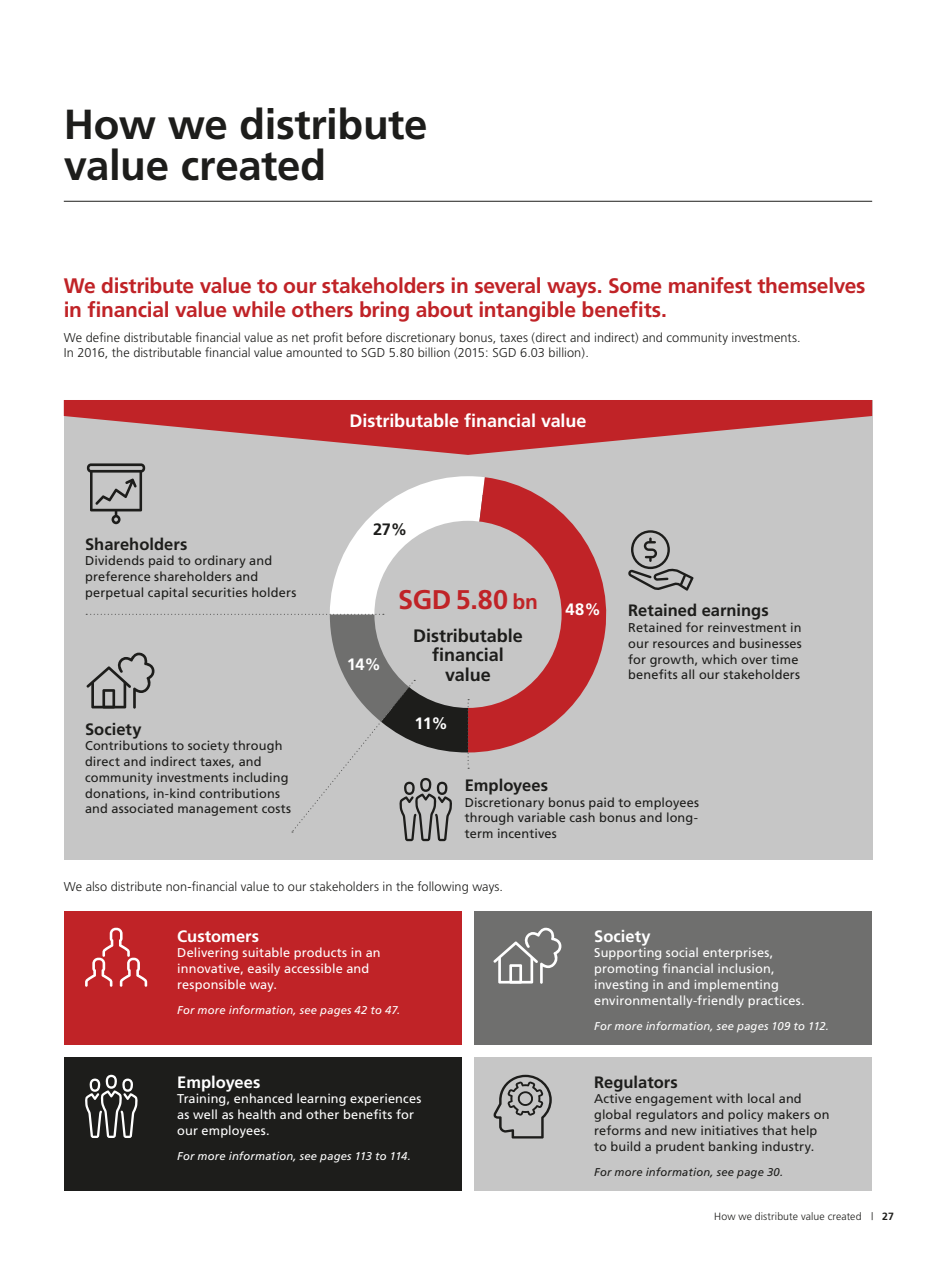
<style>
.page{position:relative;width:936px;height:1276px;background:#fff}
.page>*{position:absolute;margin:0;border:0;box-sizing:border-box;transform-origin:0 0}
.t1{font:700 42px/40.5px "Frutiger";letter-spacing:-.01em;color:#1d1d1b}
.t2{font:700 27px "Frutiger";color:#c02327}
.t3{font:700 21px/24px "Frutiger";letter-spacing:-.01em;color:#c02327}
.t4{font:700 18px/19.5px "Frutiger";color:#1d1d1b;text-align:center}
.t5{font:700 18px "Frutiger";color:#fff}
.t6{font:700 16.5px "Frutiger";color:#1d1d1b}
.t7{font:700 16.5px "Frutiger";color:#fff}
.t8{font:12.75px/15.8px "Frutiger";letter-spacing:.01em;color:#1d1d1b}
.t9{font:12.75px/15.8px "Frutiger";letter-spacing:.01em;color:#fff}
.t10{font:300 12.75px/15.8px "Frutiger";color:#1d1d1b}
.t11{font:italic 11.25px "Frutiger";letter-spacing:.01em;color:#fff}
.t12{font:italic 11.25px "Frutiger";letter-spacing:.015em;color:#1d1d1b}
.t13{font:300 10.5px "Frutiger";letter-spacing:.01em;color:#1d1d1b}
.s1{font-size:21px}
.s2{font-weight:700}
</style>
<div class="page">
<hr style="left:64px;top:201px;width:808px;height:1px;background:#1d1d1b">
<div style="left:64px;top:400px;width:808px;height:459px;background:#c6c6c6"></div>
<svg style="left:64px;top:400px;width:808px;height:55px"></svg>
<div style="left:64px;top:912px;width:397px;height:133px;background:#c02327"></div>
<div style="left:64px;top:1057px;width:397px;height:134px;background:#1d1d1b"></div>
<div style="left:474px;top:912px;width:398px;height:133px;background:#6f6f6e"></div>
<div style="left:474px;top:1057px;width:398px;height:134px;background:#c6c6c6"></div>
<svg style="left:85px;top:927px;width:62px;height:59px"></svg>
<svg style="left:493px;top:927px;width:69px;height:56px"></svg>
<svg style="left:85px;top:1074px;width:53px;height:64px"></svg>
<svg style="left:493px;top:1074px;width:58px;height:64px"></svg>
<svg style="left:86px;top:463px;width:520px;height:378px"></svg>
<svg style="left:628px;top:530px;width:65px;height:60px"></svg>
<h1 class="t1" style="left:64px;top:108px;width:365px">How we distribute value created</h1>
<h3 class="t3" style="left:64px;top:275px;width:803px">We distribute value to our stakeholders in several ways. Some manifest themselves in financial value while others bring about intangible benefits.</h3>
<p class="t10" style="left:64px;top:330px;width:738px">We define distributable financial value as net profit before discretionary bonus, taxes (direct and indirect) and community investments.<br>In 2016, the distributable financial value amounted to SGD 5.80 billion (2015: SGD 6.03 billion).</p>
<p class="t6" style="left:85px;top:537px;width:104px">Shareholders</p>
<p class="t8" style="left:85px;top:554px;width:213px">Dividends paid to ordinary and preference shareholders and perpetual capital securities holders</p>
<p class="t6" style="left:85px;top:722px;width:58px">Society</p>
<p class="t8" style="left:85px;top:739px;width:207px">Contributions to society through direct and indirect taxes, and community investments including donations, in-kind contributions and associated management costs</p>
<h3 class="t5" style="left:349px;top:413px;width:238px">Distributable financial value</h3>
<p class="t6" style="left:373px;top:522px;width:36px">27%</p>
<p class="t7" style="left:347px;top:657px;width:36px">14%</p>
<h2 class="t2" style="left:398px;top:589px;width:141px">SGD 5.80 <span class="s1">bn</span></h2>
<h3 class="t4" style="left:413px;top:627px;width:111px">Distributable financial value</h3>
<p class="t7" style="left:414px;top:717px;width:35px">11%</p>
<p class="t7" style="left:565px;top:602px;width:37px">48%</p>
<p class="t6" style="left:628px;top:604px;width:142px">Retained earnings</p>
<p class="t8" style="left:628px;top:621px;width:175px">Retained for reinvestment in our resources and businesses for growth, which over time benefits all our stakeholders</p>
<p class="t6" style="left:464px;top:778px;width:85px">Employees</p>
<p class="t8" style="left:464px;top:795px;width:236px;text-align:justify">Discretionary bonus paid to employees through variable cash bonus and long&shy;term incentives</p>
<p class="t10" style="left:64px;top:879px;width:441px">We also distribute non-financial value to our stakeholders in the following ways.</p>
<p class="t7" style="left:177px;top:929px;width:83px">Customers</p>
<p class="t9" style="left:177px;top:946px;width:205px">Delivering suitable products in an innovative, easily accessible and responsible way.</p>
<p class="t11" style="left:177px;top:1006px;width:224px">For more information, see pages 42 to 47.</p>
<p class="t7" style="left:177px;top:1075px;width:85px">Employees</p>
<p class="t9" style="left:177px;top:1092px;width:245px">Training, enhanced learning experiences as well as health and other benefits for our employees.</p>
<p class="t11" style="left:177px;top:1152px;width:235px">For more information, see pages 113 to 114.</p>
<p class="t7" style="left:594px;top:929px;width:58px">Society</p>
<p class="t9" style="left:594px;top:946px;width:212px">Supporting social enterprises, promoting financial inclusion, investing in and implementing environmentally-friendly practices.</p>
<p class="t11" style="left:594px;top:1021px;width:236px">For more information, see pages 109 to 112.</p>
<p class="t6" style="left:594px;top:1075px;width:85px">Regulators</p>
<p class="t8" style="left:594px;top:1092px;width:237px">Active engagement with local and global regulators and policy makers on reforms and new initiatives that help to build a prudent banking industry.</p>
<p class="t12" style="left:594px;top:1167px;width:191px">For more information, see page 30.</p>
<p class="t13" style="left:714px;top:1212px;width:181px">How we distribute value created | <span class="s2">27</span></p>
</div>
